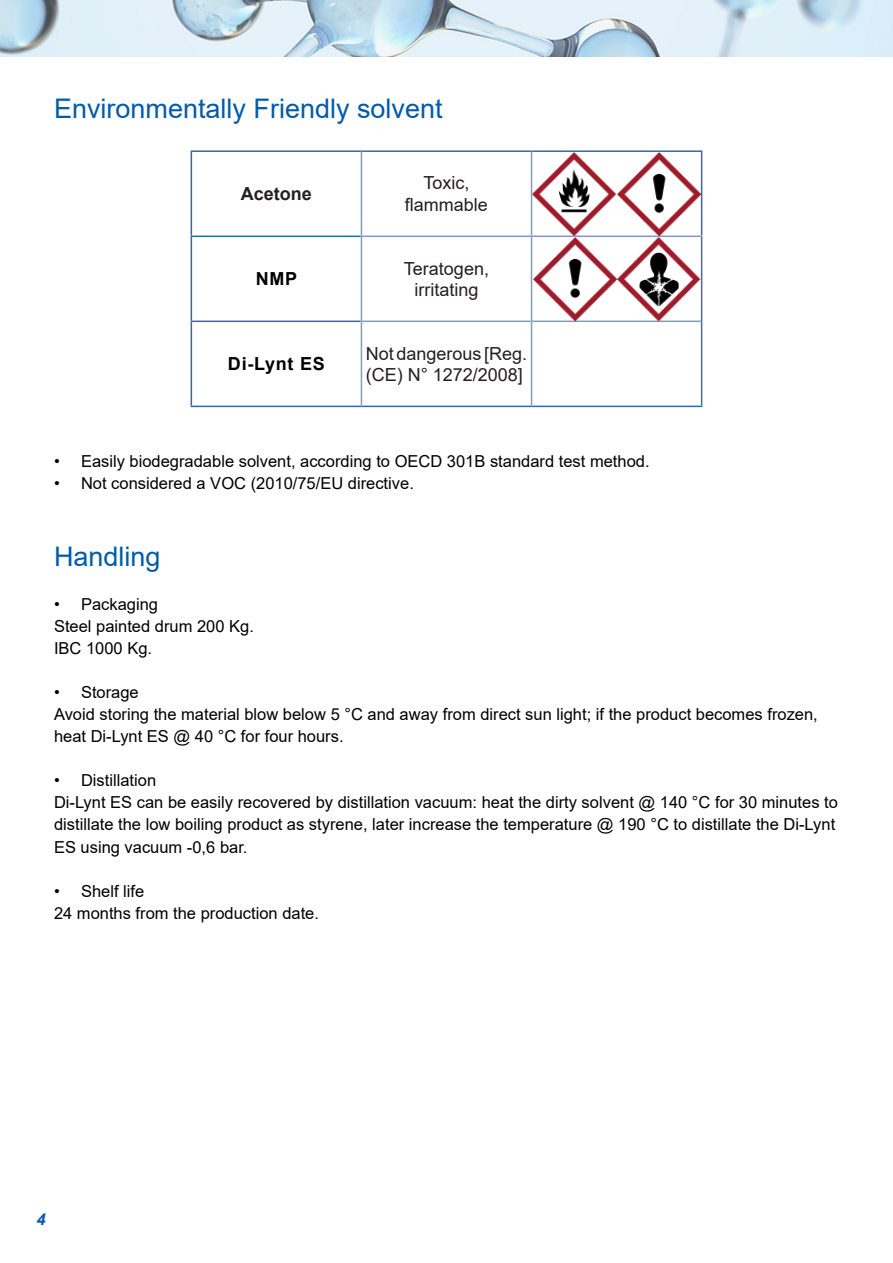
<style>
.page{position:relative;width:893px;height:1263px;background:#fff}
.page>*{position:absolute;margin:0;border:0;box-sizing:border-box;transform-origin:0 0}
.t1{font:27px "Arial";color:#015aaa}
.t2{font:18px/21.6px "Arial";color:#231f20}
.t3{font:700 18px "Arial";letter-spacing:.04em;color:#000001}
.t4{font:700 18px "Arial";color:#231f20}
.t5{font:16.5px/22px "Arial";color:#000001}
.t6{font:italic 700 16.5px "Arial";color:#015aaa}
</style>
<div class="page">
<svg style="left:192px;top:152px;width:509px;height:254px"></svg>
<hr style="left:361px;top:152px;width:1px;height:83px;background:#8197cd">
<hr style="left:362px;top:321px;width:169px;height:1px;background:#8197cd">
<hr style="left:532px;top:321px;width:169px;height:1px;background:#8197cd">
<hr style="left:361px;top:406px;width:170px;height:1px;background:#296cb5">
<hr style="left:531px;top:406px;width:171px;height:1px;background:#296cb5">
<hr style="left:191px;top:150px;width:170px;height:2px;background:#296cb5">
<hr style="left:191px;top:152px;width:1px;height:83px;background:#296cb5">
<hr style="left:361px;top:150px;width:170px;height:2px;background:#296cb5">
<hr style="left:531px;top:150px;width:171px;height:2px;background:#296cb5">
<hr style="left:701px;top:152px;width:1px;height:83px;background:#296cb5">
<hr style="left:531px;top:152px;width:1px;height:83px;background:#8197cd">
<hr style="left:191px;top:235px;width:170px;height:2px;background:#296cb5">
<hr style="left:191px;top:237px;width:1px;height:84px;background:#296cb5">
<hr style="left:191px;top:321px;width:170px;height:1px;background:#296cb5">
<hr style="left:191px;top:322px;width:1px;height:84px;background:#296cb5">
<hr style="left:191px;top:406px;width:170px;height:1px;background:#296cb5">
<hr style="left:361px;top:235px;width:170px;height:2px;background:#8498cc">
<hr style="left:361px;top:237px;width:1px;height:84px;background:#8498cc">
<hr style="left:531px;top:235px;width:171px;height:2px;background:#8498cc">
<hr style="left:531px;top:237px;width:1px;height:84px;background:#8498cc">
<hr style="left:361px;top:321px;width:1px;height:85px;background:#8498cc">
<hr style="left:531px;top:321px;width:1px;height:85px;background:#8498cc">
<hr style="left:701px;top:237px;width:1px;height:84px;background:#3a6db4">
<hr style="left:701px;top:321px;width:1px;height:85px;background:#3a6db4">
<img style="left:533px;top:152px;width:168px;height:84px">
<img style="left:533px;top:238px;width:168px;height:83px">
<svg style="left:0;top:0;width:893px;height:57px;background:#cfe1ec"></svg>
<p class="t1" style="left:54px;top:89px;width:390px">Environmentally Friendly solvent</p>
<p class="t4" style="left:241px;top:181px;width:73px">Acetone</p>
<p class="t3" style="left:256px;top:266px;width:43px">NMP</p>
<p class="t2" style="left:423px;top:172px;width:48px">Toxic,</p>
<p class="t2" style="left:405px;top:194px;width:85px">flammable</p>
<p class="t2" style="left:404px;top:257px;width:87px">Teratogen,</p>
<p class="t2" style="left:414px;top:279px;width:66px">irritating</p>
<p class="t3" style="left:228px;top:351px;width:98px">Di-Lynt ES</p>
<p class="t2" style="left:366px;top:342px;width:163px">Not dangerous [Reg. (CE) N° 1272/2008]</p>
<p class="t5" style="left:54px;top:450px;width:597px">• Easily biodegradable solvent, according to OECD 301B standard test method.</p>
<p class="t5" style="left:54px;top:472px;width:361px">• Not considered a VOC (2010/75/EU directive.</p>
<p class="t1" style="left:54px;top:538px;width:108px">Handling</p>
<p class="t5" style="left:54px;top:593px;width:106px">• Packaging</p>
<p class="t5" style="left:54px;top:615px;width:201px">Steel painted drum 200 Kg.</p>
<p class="t5" style="left:54px;top:637px;width:100px">IBC 1000 Kg.</p>
<p class="t5" style="left:54px;top:681px;width:86px">• Storage</p>
<p class="t5" style="left:54px;top:703px;width:765px">Avoid storing the material blow below 5 °C and away from direct sun light; if the product becomes frozen, heat Di-Lynt ES @ 40 °C for four hours.</p>
<p class="t5" style="left:54px;top:769px;width:104px">• Distillation</p>
<p class="t5" style="left:54px;top:791px;width:785px">Di-Lynt ES can be easily recovered by distillation vacuum: heat the dirty solvent @ 140 °C for 30 minutes to distillate the low boiling product as styrene, later increase the temperature @ 190 °C to distillate the Di-Lynt<br>ES using vacuum -0,6 bar.</p>
<p class="t5" style="left:54px;top:880px;width:92px">• Shelf life</p>
<p class="t5" style="left:54px;top:902px;width:267px">24 months from the production date.</p>
<p class="t6" style="left:37px;top:1208px;width:11px">4</p>
</div>
